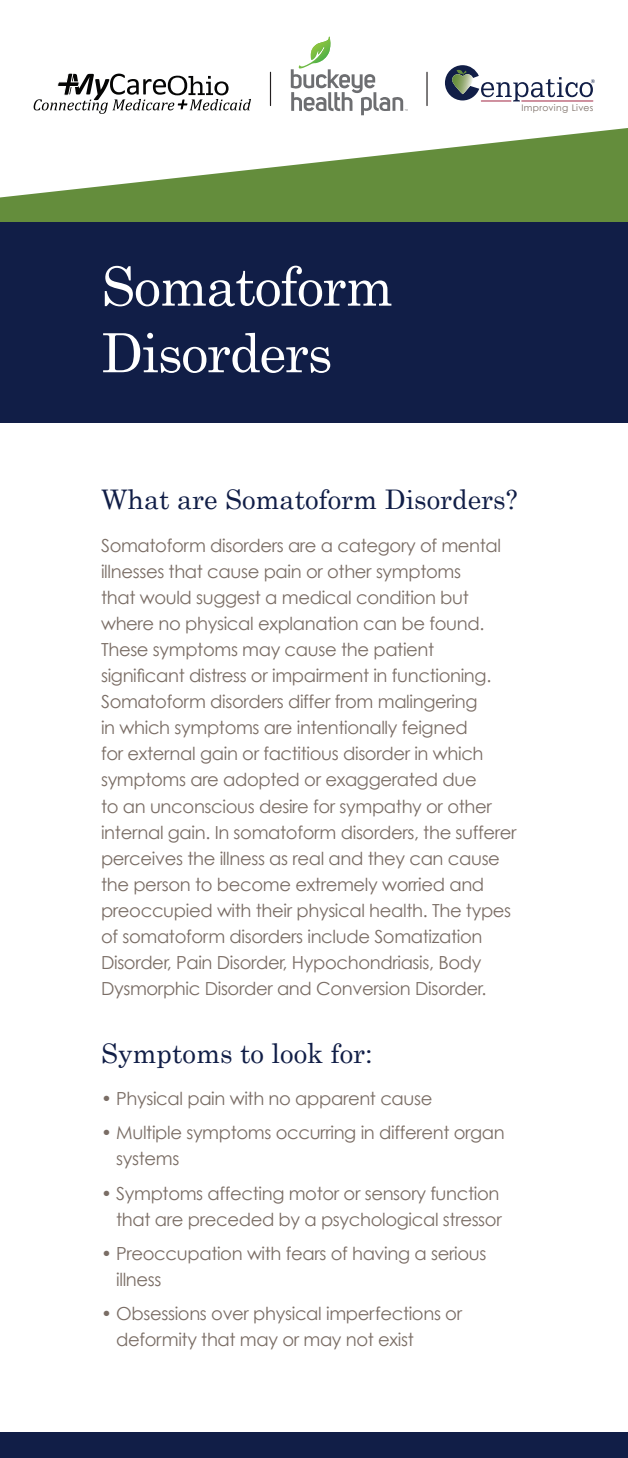
<style>
.page{position:relative;width:628px;height:1458px;background:#fff}
.page>*{position:absolute;margin:0;border:0;box-sizing:border-box;transform-origin:0 0}
.t1{font:54px/66.6px "Century";letter-spacing:-.025em;color:#fff}
.subhead{font:27px "Century";color:#111e47}
.body_text{font:18px/26.1px "Century Gothic";letter-spacing:-.02em;color:#7a6d65}
.t2{font:9.22px "Century Gothic";letter-spacing:.04em;color:#7a6d65}
</style>
<div class="page">
<svg style="left:0;top:128px;width:628px;height:94px;fill:#648d3c"></svg>
<div style="left:0;top:222px;width:628px;height:201px;background:#111e47"></div>
<div style="left:0;top:1433px;width:628px;height:25px;background:#111e47"></div>
<hr style="left:521px;top:101px;width:72px;height:1px;background:#a02542">
<svg style="left:445px;top:65px;width:149px;height:36px"></svg>
<hr style="left:481px;top:101px;width:30px;height:1px;background:#a02542">
<hr style="left:426px;top:72px;width:1px;height:34px;background:#231f20">
<svg style="left:34px;top:73px;width:217px;height:41px"></svg>
<hr style="left:270px;top:72px;width:1px;height:34px;background:#231f20">
<svg style="left:291px;top:37px;width:117px;height:78px"></svg>
<p class="t1" style="left:101px;top:248px;width:293px">Somatoform<br>Disorders</p>
<p class="t2" style="left:521px;top:102px;width:73px">Improving Lives</p>
<p class="subhead" style="left:101px;top:477px;width:418px">What are Somatoform Disorders?</p>
<p class="body_text" style="left:101px;top:532px;width:417px">Somatoform disorders are a category of mental illnesses that cause pain or other symptoms<br>that would suggest a medical condition but where no physical explanation can be found.<br>These symptoms may cause the patient significant distress or impairment in functioning.<br>Somatoform disorders differ from malingering<br>in which symptoms are intentionally feigned<br>for external gain or factitious disorder in which symptoms are adopted or exaggerated due<br>to an unconscious desire for sympathy or other internal gain. In somatoform disorders, the sufferer perceives the illness as real and they can cause the person to become extremely worried and preoccupied with their physical health. The types of somatoform disorders include Somatization Disorder, Pain Disorder, Hypochondriasis, Body Dysmorphic Disorder and Conversion Disorder.</p>
<p class="subhead" style="left:101px;top:1030px;width:273px">Symptoms to look for:</p>
<p class="body_text" style="left:101px;top:1085px;width:333px">• Physical pain with no apparent cause</p>
<p class="body_text" style="left:116px;top:1119px;width:390px;text-indent:-15px">• Multiple symptoms occurring in different organ systems</p>
<p class="body_text" style="left:101px;top:1180px;width:402px;text-align:right">• Symptoms affecting motor or sensory function that are preceded by a psychological stressor</p>
<p class="body_text" style="left:116px;top:1240px;width:371px;text-indent:-15px">• Preoccupation with fears of having a serious illness</p>
<p class="body_text" style="left:116px;top:1300px;width:347px;text-indent:-15px">• Obsessions over physical imperfections or deformity that may or may not exist</p>
</div>
